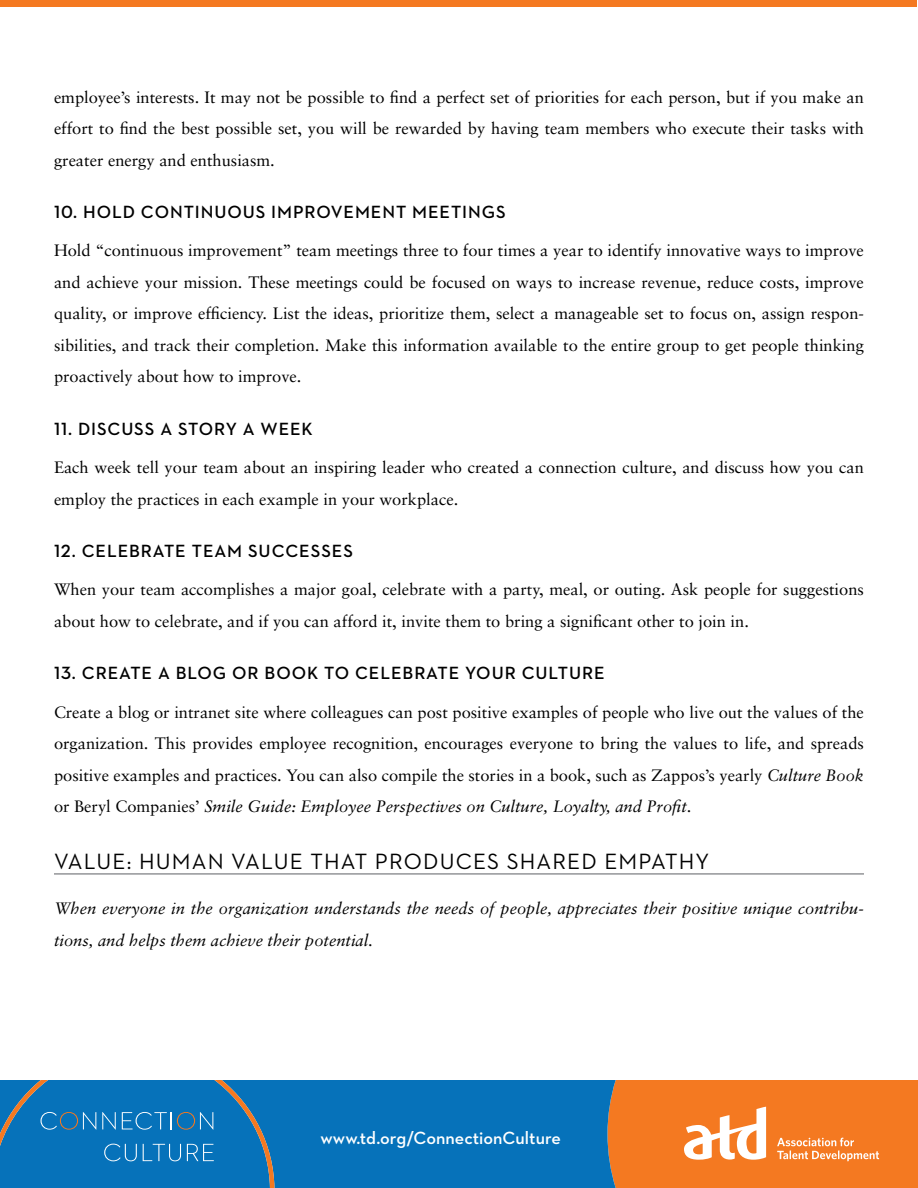
<style>
.page{position:relative;width:918px;height:1188px;background:#fff}
.page>*{position:absolute;margin:0;border:0;box-sizing:border-box;transform-origin:0 0}
.t1{font:22.5px "Neutraface 2 Text";letter-spacing:.05em;color:#000}
.t2{font:600 18px "Neutraface 2 Text";letter-spacing:.05em;color:#000}
.t3{font:600 18px "Neutraface 2 Text";color:#fff}
.t4{font:16.5px/31.5px "Sabon";color:#000;text-align:justify}
.t5{font:italic 16.5px/31.5px "Sabon";color:#000}
.s1{font-style:italic}
</style>
<div class="page">
<svg style="left:0;top:1080px;width:918px;height:108px;background:#59788b"></svg>
<div style="left:1px;top:0;width:916px;height:7px;background:#f47921"></div>
<hr style="left:54px;top:873px;width:810px;height:2px;background:#939598">
<p class="t4" style="left:54px;top:81px;width:812px">employee’s interests. It may not be possible to find a perfect set of priorities for each person, but if you make an effort to find the best possible set, you will be rewarded by having team members who execute their tasks with greater energy and enthusiasm.</p>
<p class="t2" style="left:54px;top:201px;width:453px">10. HOLD CONTINUOUS IMPROVEMENT MEETINGS</p>
<p class="t4" style="left:54px;top:235px;width:812px">Hold “continuous improvement” team meetings three to four times a year to identify innovative ways to improve and achieve your mission. These meetings could be focused on ways to increase revenue, reduce costs, improve quality, or improve efficiency. List the ideas, prioritize them, select a manageable set to focus on, assign respon&shy;sibilities, and track their completion. Make this information available to the entire group to get people thinking proactively about how to improve.</p>
<p class="t2" style="left:54px;top:417px;width:260px">11. DISCUSS A STORY A WEEK</p>
<p class="t4" style="left:54px;top:452px;width:811px">Each week tell your team about an inspiring leader who created a connection culture, and discuss how you can employ the practices in each example in your workplace.</p>
<p class="t2" style="left:54px;top:540px;width:301px">12. CELEBRATE TEAM SUCCESSES</p>
<p class="t4" style="left:54px;top:574px;width:811px">When your team accomplishes a major goal, celebrate with a party, meal, or outing. Ask people for suggestions about how to celebrate, and if you can afford it, invite them to bring a significant other to join in.</p>
<p class="t2" style="left:54px;top:662px;width:552px">13. CREATE A BLOG OR BOOK TO CELEBRATE YOUR CULTURE</p>
<p class="t4" style="left:54px;top:696px;width:812px">Create a blog or intranet site where colleagues can post positive examples of people who live out the values of the organization. This provides employee recognition, encourages everyone to bring the values to life, and spreads positive examples and practices. You can also compile the stories in a book, such as Zappos’s yearly <span class="s1">Culture Book </span>or Beryl Companies’ <span class="s1">Smile Guide: Employee Perspectives on Culture, Loyalty, and Profit</span>.</p>
<h1 class="t1" style="left:54px;top:848px;width:657px">VALUE: HUMAN VALUE THAT PRODUCES SHARED EMPATHY</h1>
<p class="t5" style="left:54px;top:893px;width:811px">When everyone in the organization understands the needs of people, appreciates their positive unique contribu&shy;tions, and helps them achieve their potential.</p>
<p class="t3" style="left:320px;top:1126px;width:242px">www.td.org/ConnectionCulture</p>
</div>
